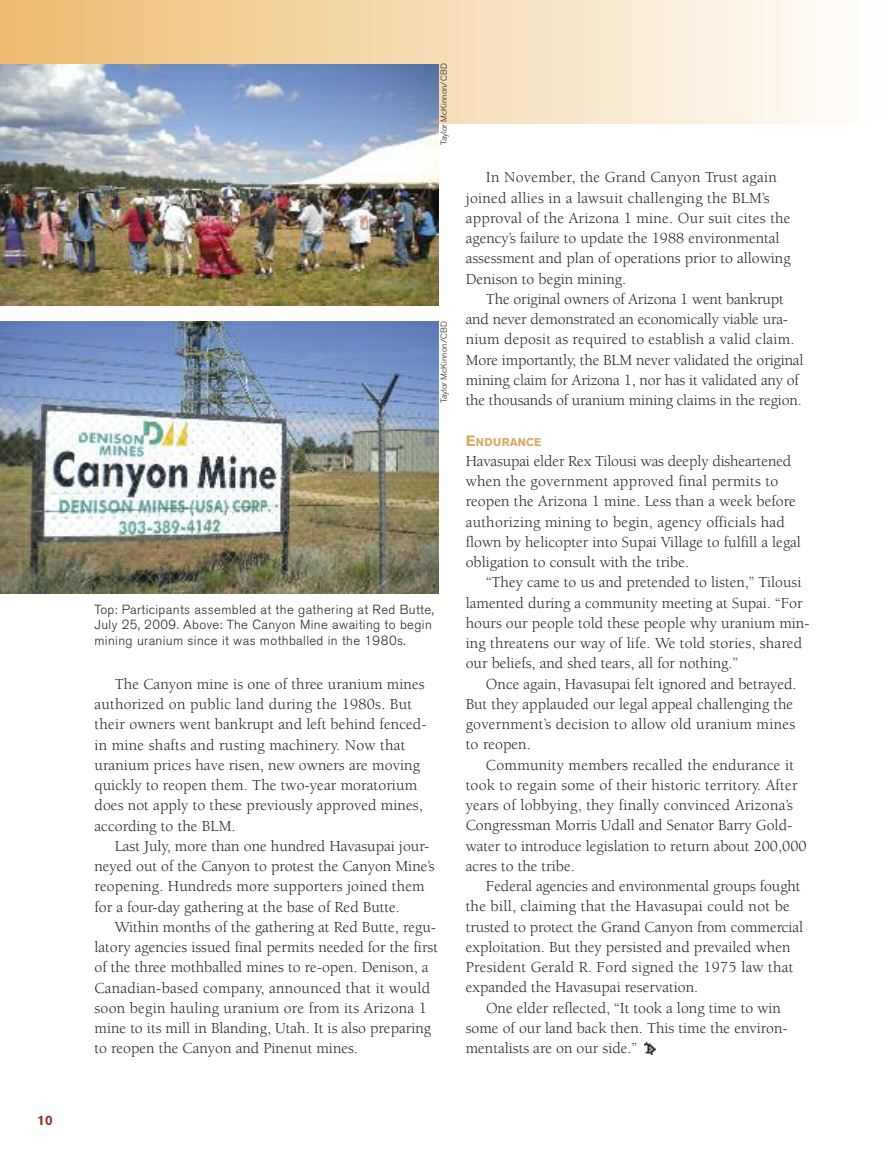
<style>
.page{position:relative;width:891px;height:1161px;background:#fff}
.page>*{position:absolute;margin:0;border:0;box-sizing:border-box;transform-origin:0 0}
.t1{font:15.75px/20.2px "Berkeley";color:#272627}
.t2{font:900 13.5px "Akzidenz Grotesk";color:#91382b}
.t3{font:300 13.2px/15.8px "Akzidenz Grotesk BE";letter-spacing:.03em;color:#272627}
.t4{font:700 11.25px "Akzidenz Grotesk BE";letter-spacing:.02em;color:#d7aa64}
.t5{font:300 8.7px "Akzidenz Grotesk BE";color:#272627}
.s1{font-size:15px}
</style>
<div class="page">
<img style="left:645px;top:1041px;width:11px;height:13px">
<img style="left:0;top:322px;width:439px;height:272px">
<img style="left:0;top:64px;width:439px;height:241px">
<p class="t2" style="left:38px;top:1115px;width:16px">10</p>
<p class="t5" style="left:440px;top:145px;width:83px;rotate:-90deg">Taylor McKinnon/CBD</p>
<p class="t5" style="left:440px;top:403px;width:83px;rotate:-90deg">Taylor McKinnon/CBD</p>
<p class="t3" style="left:94px;top:602px;width:341px">Top: Participants assembled at the gathering at Red Butte,<br>July 25, 2009. Above: The Canyon Mine awaiting to begin mining uranium since it was mothballed in the 1980s.</p>
<p class="t1" style="left:94px;top:675px;width:334px;text-indent:20px">The Canyon mine is one of three uranium mines authorized on public land during the 1980s. But their owners went bankrupt and left behind fenced&shy;in mine shafts and rusting machinery. Now that uranium prices have risen, new owners are moving quickly to reopen them. The two-year moratorium does not apply to these previously approved mines, according to the BLM.</p>
<p class="t1" style="left:94px;top:837px;width:342px;text-indent:20px">Last July, more than one hundred Havasupai jour&shy;neyed out of the Canyon to protest the Canyon Mine’s reopening. Hundreds more supporters joined them for a four-day gathering at the base of Red Butte.</p>
<p class="t1" style="left:94px;top:918px;width:345px;text-indent:20px">Within months of the gathering at Red Butte, regu&shy;latory agencies issued final permits needed for the first of the three mothballed mines to re-open. Denison, a Canadian-based company, announced that it would soon begin hauling uranium ore from its Arizona 1 mine to its mill in Blanding, Utah. It is also preparing to reopen the Canyon and Pinenut mines.</p>
<p class="t1" style="left:466px;top:169px;width:326px;text-indent:20px">In November, the Grand Canyon Trust again joined allies in a lawsuit challenging the BLM’s approval of the Arizona 1 mine. Our suit cites the agency’s failure to update the 1988 environmental assessment and plan of operations prior to allowing Denison to begin mining.</p>
<p class="t1" style="left:466px;top:290px;width:339px;text-indent:20px">The original owners of Arizona 1 went bankrupt and never demonstrated an economically viable ura&shy;nium deposit as required to establish a valid claim.<br>More importantly, the BLM never validated the original mining claim for Arizona 1, nor has it validated any of the thousands of uranium mining claims in the region.</p>
<p class="t4" style="left:466px;top:437px;width:77px"><span class="s1">E</span>NDURANCE</p>
<p class="t1" style="left:466px;top:452px;width:337px">Havasupai elder Rex Tilousi was deeply disheartened when the government approved final permits to reopen the Arizona 1 mine. Less than a week before authorizing mining to begin, agency officials had flown by helicopter into Supai Village to fulfill a legal obligation to consult with the tribe.</p>
<p class="t1" style="left:466px;top:574px;width:345px;text-indent:20px">“They came to us and pretended to listen,” Tilousi lamented during a community meeting at Supai. “For hours our people told these people why uranium min&shy;ing threatens our way of life. We told stories, shared our beliefs, and shed tears, all for nothing.”</p>
<p class="t1" style="left:466px;top:675px;width:332px;text-indent:20px">Once again, Havasupai felt ignored and betrayed.<br>But they applauded our legal appeal challenging the government’s decision to allow old uranium mines to reopen.</p>
<p class="t1" style="left:466px;top:756px;width:342px;text-indent:20px">Community members recalled the endurance it took to regain some of their historic territory. After years of lobbying, they finally convinced Arizona’s Congressman Morris Udall and Senator Barry Gold&shy;water to introduce legislation to return about 200,000 acres to the tribe.</p>
<p class="t1" style="left:466px;top:877px;width:339px;text-indent:20px">Federal agencies and environmental groups fought the bill, claiming that the Havasupai could not be trusted to protect the Grand Canyon from commercial exploitation. But they persisted and prevailed when President Gerald R. Ford signed the 1975 law that expanded the Havasupai reservation.</p>
<p class="t1" style="left:466px;top:999px;width:323px;text-indent:20px">One elder reflected, “It took a long time to win some of our land back then. This time the environ&shy;mentalists are on our side.”</p>
</div>
